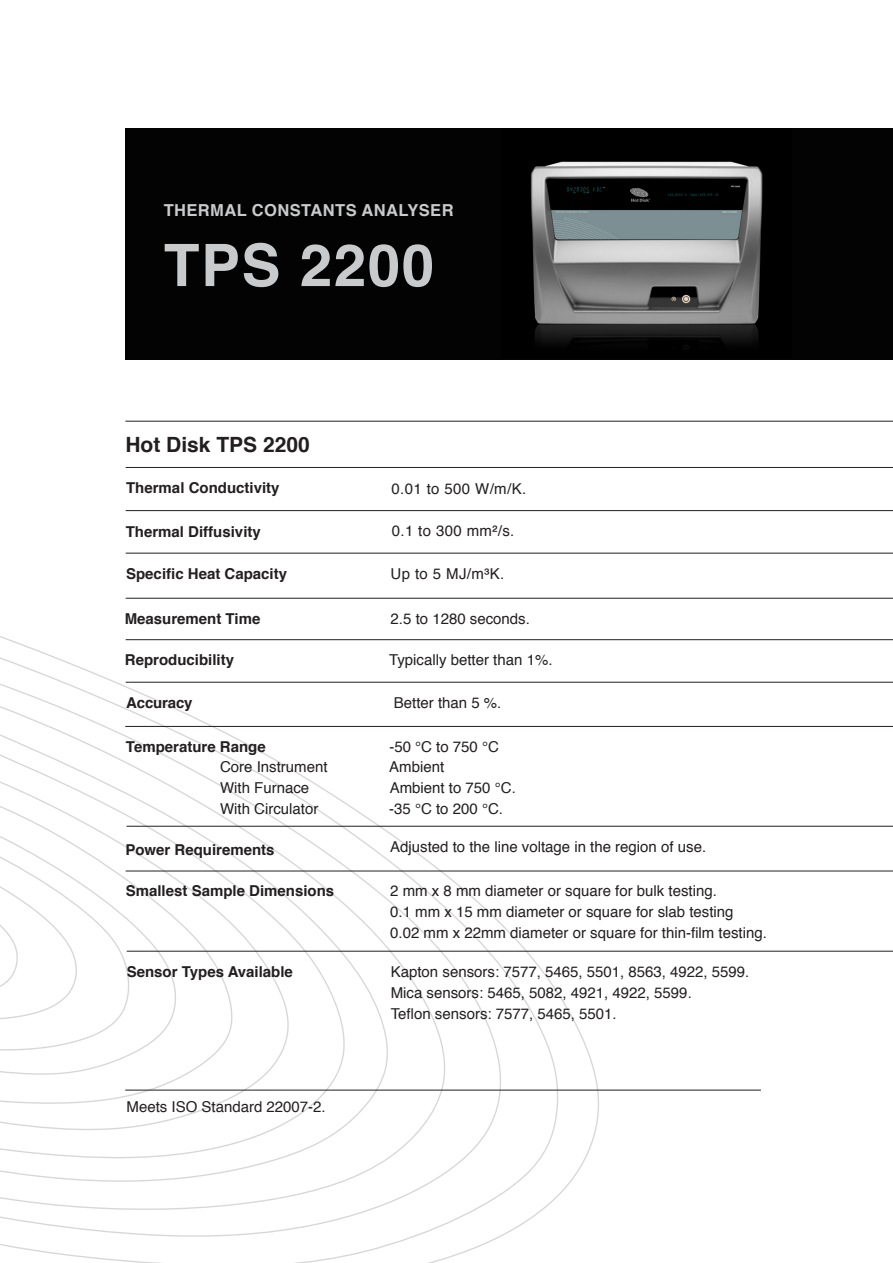
<style>
.page{position:relative;width:893px;height:1263px;background:#fff}
.page>*{position:absolute;margin:0;border:0;box-sizing:border-box;transform-origin:0 0}
.t1{font:700 58.5px "Helvetica";letter-spacing:.025em;color:#c9cacc}
.t2{font:700 21px "Helvetica";color:#231f20}
.t3{font:700 16.5px "Helvetica";letter-spacing:.025em;color:#c9cacc}
.t4{font:15px/21.3px "Helvetica";color:#231f20}
.t5{font:700 15px "Helvetica";color:#231f20}
</style>
<div class="page">
<svg style="left:0;top:597px;width:599px;height:666px"></svg>
<div style="left:125px;top:128px;width:767px;height:231px;background:#030303"></div>
<img style="left:531px;top:161px;width:232px;height:186px">
<hr style="left:126px;top:467px;width:766px;height:1px;background:#231f20">
<hr style="left:126px;top:510px;width:766px;height:1px;background:#231f20">
<hr style="left:126px;top:553px;width:766px;height:1px;background:#231f20">
<hr style="left:126px;top:598px;width:766px;height:1px;background:#231f20">
<hr style="left:126px;top:639px;width:766px;height:1px;background:#231f20">
<hr style="left:126px;top:682px;width:766px;height:1px;background:#231f20">
<hr style="left:125px;top:726px;width:767px;height:1px;background:#231f20">
<hr style="left:126px;top:826px;width:766px;height:1px;background:#231f20">
<hr style="left:127px;top:951px;width:765px;height:1px;background:#231f20">
<hr style="left:126px;top:871px;width:766px;height:1px;background:#231f20">
<hr style="left:125px;top:421px;width:767px;height:1px;background:#231f20">
<hr style="left:125px;top:1090px;width:636px;height:1px;background:#231f20">
<p class="t3" style="left:164px;top:203px;width:291px">THERMAL CONSTANTS ANALYSER</p>
<h1 class="t1" style="left:164px;top:241px;width:272px">TPS 2200</h1>
<h2 class="t2" style="left:125px;top:436px;width:186px">Hot Disk TPS 2200</h2>
<p class="t5" style="left:126px;top:482px;width:155px">Thermal Conductivity</p>
<p class="t4" style="left:391px;top:479px;width:136px">0.01 to 500 W/m/K.</p>
<p class="t5" style="left:126px;top:525px;width:137px">Thermal Diffusivity</p>
<p class="t4" style="left:392px;top:522px;width:124px">0.1 to 300 mm²/s.</p>
<p class="t5" style="left:126px;top:567px;width:162px">Specific Heat Capacity</p>
<p class="t4" style="left:391px;top:564px;width:115px">Up to 5 MJ/m³K.</p>
<p class="t5" style="left:125px;top:612px;width:137px">Measurement Time</p>
<p class="t4" style="left:391px;top:609px;width:141px">2.5 to 1280 seconds.</p>
<p class="t5" style="left:125px;top:653px;width:111px">Reproducibility</p>
<p class="t4" style="left:389px;top:650px;width:165px">Typically better than 1%.</p>
<p class="t5" style="left:126px;top:696px;width:68px">Accuracy</p>
<p class="t5" style="left:126px;top:741px;width:141px">Temperature Range</p>
<p class="t4" style="left:394px;top:693px;width:109px">Better than 5 %.</p>
<p class="t4" style="left:389px;top:737px;width:111px">-50 ℃ to 750 ℃</p>
<p class="t4" style="left:220px;top:757px;width:109px">Core Instrument</p>
<p class="t4" style="left:389px;top:757px;width:57px">Ambient</p>
<p class="t4" style="left:220px;top:778px;width:91px">With Furnace</p>
<p class="t4" style="left:390px;top:778px;width:128px">Ambient to 750 °C.</p>
<p class="t4" style="left:220px;top:799px;width:100px">With Circulator</p>
<p class="t4" style="left:389px;top:799px;width:115px">-35 °C to 200 °C.</p>
<p class="t5" style="left:125px;top:844px;width:151px">Power Requirements</p>
<p class="t4" style="left:390px;top:837px;width:318px">Adjusted to the line voltage in the region of use.</p>
<p class="t5" style="left:126px;top:884px;width:210px">Smallest Sample Dimensions</p>
<p class="t5" style="left:127px;top:965px;width:168px">Sensor Types Available</p>
<p class="t4" style="left:126px;top:1097px;width:201px">Meets ISO Standard 22007-2.</p>
<p class="t4" style="left:390px;top:881px;width:378px">2 mm x 8 mm diameter or square for bulk testing.<br>0.1 mm x 15 mm diameter or square for slab testing<br>0.02 mm x 22mm diameter or square for thin-film testing.</p>
<p class="t4" style="left:391px;top:962px;width:360px">Kapton sensors: 7577, 5465, 5501, 8563, 4922, 5599.<br>Mica sensors: 5465, 5082, 4921, 4922, 5599.<br>Teflon sensors: 7577, 5465, 5501.</p>
</div>
